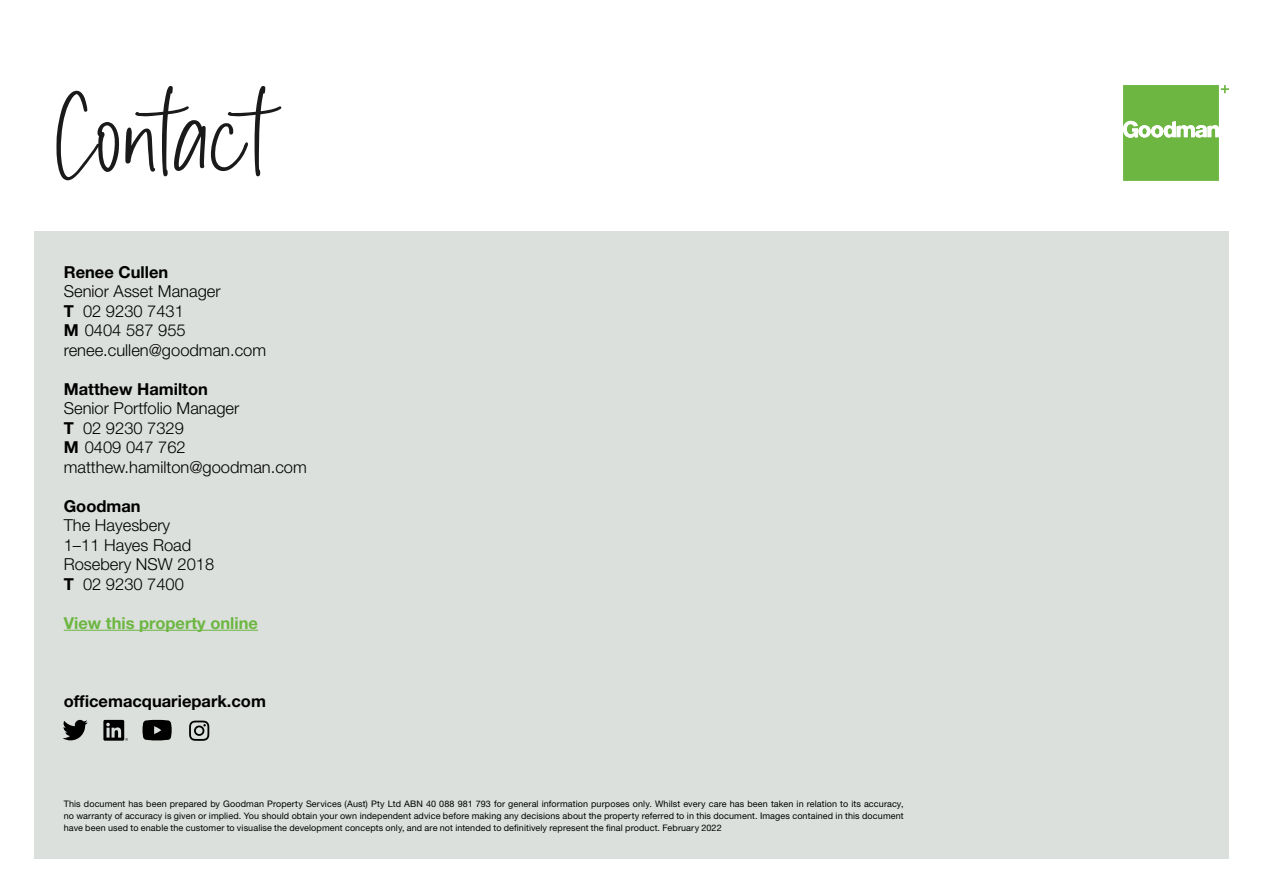
<style>
.page{position:relative;width:1263px;height:893px;background:#fff}
.page>*{position:absolute;margin:0;border:0;box-sizing:border-box;transform-origin:0 0}
.t1{font:120px "Ambition Script";letter-spacing:.015em;color:#000}
.t2{font:300 16.5px/19.5px "Helvetica Neue LT Std";color:#000}
.t3{font:700 16.5px "Helvetica Neue LT Std";color:#000}
.t4{font:700 16.5px "Helvetica Neue LT Std";color:#6cb641}
.t5{font:9px/12px "Helvetica Neue LT Std";letter-spacing:.01em;color:#000;text-align:justify}
.s1{font-weight:700}
</style>
<div class="page">
<div style="left:34px;top:232px;width:1195px;height:627px;background:#dbe0dc"></div>
<svg style="left:1123px;top:85px;width:106px;height:96px"></svg>
<svg style="left:143px;top:720px;width:29px;height:20px"></svg>
<svg style="left:103px;top:720px;width:25px;height:21px"></svg>
<svg style="left:63px;top:720px;width:25px;height:20px"></svg>
<hr style="left:64px;top:630px;width:194px;height:1px;background:#6cb641">
<svg style="left:189px;top:721px;width:20px;height:20px"></svg>
<h1 class="t1" style="left:57px;top:49px;width:212px">Contact</h1>
<h2 class="t3" style="left:64px;top:261px;width:106px">Renee Cullen</h2>
<h2 class="t2" style="left:64px;top:281px;width:204px">Senior Asset Manager<br><span class="s1">T</span> 02 9230 7431<br><span class="s1">M</span> 0404 587 955 renee.cullen@goodman.com</h2>
<h2 class="t3" style="left:64px;top:378px;width:146px">Matthew Hamilton</h2>
<h2 class="t2" style="left:64px;top:398px;width:245px">Senior Portfolio Manager<br><span class="s1">T</span> 02 9230 7329<br><span class="s1">M</span> 0409 047 762 matthew.hamilton@goodman.com</h2>
<h2 class="t3" style="left:64px;top:495px;width:78px">Goodman</h2>
<h2 class="t2" style="left:64px;top:515px;width:152px">The Hayesbery<br>1–11 Hayes Road<br>Rosebery NSW 2018<br><span class="s1">T</span> 02 9230 7400</h2>
<h2 class="t4" style="left:64px;top:612px;width:196px">View this property online</h2>
<h2 class="t3" style="left:64px;top:690px;width:204px">officemacquariepark.com</h2>
<p class="t5" style="left:64px;top:797px;width:841px">This document has been prepared by Goodman Property Services (Aust) Pty Ltd ABN 40 088 981 793 for general information purposes only. Whilst every care has been taken in relation to its accuracy, no warranty of accuracy is given or implied. You should obtain your own independent advice before making any decisions about the property referred to in this document. Images contained in this document have been used to enable the customer to visualise the development concepts only, and are not intended to definitively represent the final product. February 2022</p>
</div>
